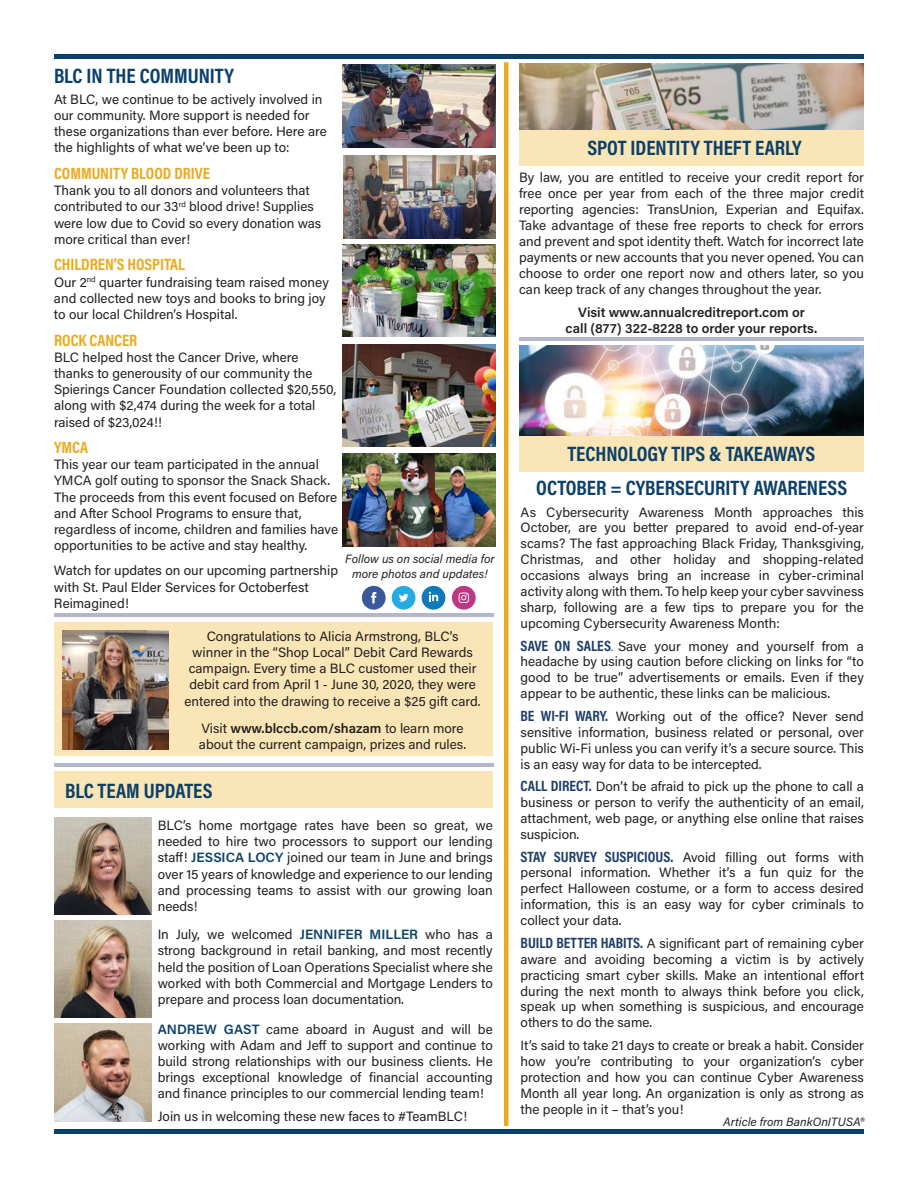
<style>
.page{position:relative;width:918px;height:1188px;background:#fff}
.page>*{position:absolute;margin:0;border:0;box-sizing:border-box;transform-origin:0 0}
.t1{font:700 21px "Acumin Pro Cond";color:#0b406a}
.t2{font:700 16.5px "Acumin Pro Cond";color:#eaaa20}
.t3{font:13.5px/16.2px "Acumin Pro";color:#231f20;text-align:justify}
.t4{font:600 13.5px/16.2px "Acumin Pro";color:#231f20;text-align:center}
.t5{font:italic 12px/14.4px "Acumin Pro";color:#231f20;text-align:center}
.s1{font-weight:600}
.s2{font-weight:600;color:#0b406a}
.s3{font-family:"Acumin Pro Cond";font-weight:700;font-size:15px;color:#1c3d69}
.s4{font-family:"Acumin Pro Cond";font-weight:700;font-size:9px;color:#1c3d69}
</style>
<div class="page">
<div style="left:54px;top:772px;width:439px;height:36px;background:#f9e5b5"></div>
<div style="left:504px;top:62px;width:5px;height:1064px;background:#eaaa20"></div>
<hr style="left:54px;top:763px;width:440px;height:3px;background:#b3b7c9">
<div style="left:520px;top:436px;width:344px;height:36px;background:#f9e5b5"></div>
<hr style="left:520px;top:338px;width:344px;height:3px;background:#b3b7c9">
<hr style="left:54px;top:1130px;width:810px;height:4px;background:#0b406a">
<img style="left:520px;top:346px;width:344px;height:90px">
<hr style="left:54px;top:54px;width:810px;height:4px;background:#0b406a">
<div style="left:54px;top:622px;width:439px;height:134px;background:#f9e5b5"></div>
<img style="left:342px;top:454px;width:154px;height:93px">
<img style="left:343px;top:155px;width:153px;height:84px">
<img style="left:342px;top:245px;width:154px;height:91px">
<hr style="left:54px;top:614px;width:440px;height:3px;background:#b3b7c9">
<img style="left:342px;top:64px;width:153px;height:84px">
<div style="left:362px;top:586px;width:24px;height:24px;background:#39599b;border-radius:50%"></div>
<svg style="left:371px;top:592px;width:5px;height:11px"></svg>
<div style="left:392px;top:586px;width:24px;height:24px;background:#25abe2;border-radius:50%"></div>
<svg style="left:399px;top:594px;width:9px;height:8px"></svg>
<div style="left:422px;top:586px;width:23px;height:24px;background:#107ab9;border-radius:50%"></div>
<svg style="left:429px;top:592px;width:9px;height:9px"></svg>
<div style="left:452px;top:586px;width:24px;height:24px;background:#be3783;border-radius:50%"></div>
<svg style="left:459px;top:593px;width:10px;height:10px"></svg>
<div style="left:519px;top:130px;width:345px;height:36px;background:#f9e5b5"></div>
<img style="left:520px;top:64px;width:344px;height:66px">
<img style="left:63px;top:631px;width:106px;height:118px">
<img style="left:54px;top:921px;width:97px;height:97px">
<img style="left:54px;top:817px;width:97px;height:98px">
<img style="left:54px;top:1024px;width:97px;height:97px">
<img style="left:342px;top:344px;width:154px;height:102px">
<h1 class="t1" style="left:54px;top:62px;width:182px">BLC IN THE COMMUNITY</h1>
<p class="t3" style="left:54px;top:91px;width:274px;text-align:left">At BLC, we continue to be actively involved in our community. More support is needed for these organizations than ever before. Here are the highlights of what we’ve been up to:</p>
<p class="t2" style="left:54px;top:162px;width:158px">COMMUNITY BLOOD DRIVE</p>
<p class="t3" style="left:54px;top:182px;width:269px;text-align:left">Thank you to all donors and volunteers that contributed to our 33<sup>rd</sup> blood drive! Supplies were low due to Covid so every donation was more critical than ever!</p>
<p class="t2" style="left:54px;top:254px;width:132px">CHILDREN’S HOSPITAL</p>
<p class="t3" style="left:54px;top:273px;width:276px;text-align:left">Our 2<sup>nd</sup> quarter fundraising team raised money and collected new toys and books to bring joy to our local Children’s Hospital.</p>
<p class="t2" style="left:54px;top:329px;width:85px">ROCK CANCER</p>
<p class="t3" style="left:54px;top:348px;width:284px;text-align:left">BLC helped host the Cancer Drive, where thanks to generousity of our community the Spierings Cancer Foundation collected $20,550, along with $2,474 during the week for a total raised of $23,024!!</p>
<p class="t2" style="left:54px;top:436px;width:36px">YMCA</p>
<p class="t3" style="left:54px;top:456px;width:286px;text-align:left">This year our team participated in the annual YMCA golf outing to sponsor the Snack Shack.<br>The proceeds from this event focused on Before and After School Programs to ensure that, regardless of income, children and families have opportunities to be active and stay healthy.</p>
<p class="t3" style="left:54px;top:562px;width:286px;text-align:left">Watch for updates on our upcoming partnership with St. Paul Elder Services for Octoberfest<br>Reimagined!</p>
<p class="t5" style="left:345px;top:551px;width:151px">Follow us on social media for more photos and updates!</p>
<p class="t3" style="left:185px;top:627px;width:297px;text-align:center">Congratulations to Alicia Armstrong, BLC’s<br>winner in the “Shop Local” Debit Card Rewards campaign. Every time a BLC customer used their debit card from April 1 - June 30, 2020, they were entered into the drawing to receive a $25 gift card.</p>
<p class="t3" style="left:199px;top:719px;width:269px">Visit <span class="s1">www.blccb.com/shazam</span> to learn more about the current campaign, prizes and rules.</p>
<h1 class="t1" style="left:65px;top:776px;width:149px">BLC TEAM UPDATES</h1>
<p class="t3" style="left:158px;top:817px;width:337px">BLC’s home mortgage rates have been so great, we needed to hire two processors to support our lending staff! <span class="s2">JESSICA LOCY</span> joined our team in June and brings over 15 years of knowledge and experience to our lending and processing teams to assist with our growing loan needs!</p>
<p class="t3" style="left:158px;top:926px;width:337px">In July, we welcomed <span class="s2">JENNIFER MILLER</span> who has a strong background in retail banking, and most recently held the position of Loan Operations Specialist where she worked with both Commercial and Mortgage Lenders to prepare and process loan documentation.</p>
<p class="t3" style="left:158px;top:1020px;width:337px"><span class="s2">ANDREW GAST</span> came aboard in August and will be working with Adam and Jeff to support and continue to build strong relationships with our business clients. He brings exceptional knowledge of financial accounting and finance principles to our commercial lending team!</p>
<p class="t3" style="left:158px;top:1108px;width:311px">Join us in welcoming these new faces to #TeamBLC!</p>
<h1 class="t1" style="left:587px;top:134px;width:216px">SPOT IDENTITY THEFT EARLY</h1>
<p class="t3" style="left:519px;top:169px;width:346px">By law, you are entitled to receive your credit report for free once per year from each of the three major credit reporting agencies: TransUnion, Experian and Equifax.<br>Take advantage of these free reports to check for errors and prevent and spot identity theft. Watch for incorrect late payments or new accounts that you never opened. You can choose to order one report now and others later, so you can keep track of any changes throughout the year.</p>
<p class="t4" style="left:566px;top:303px;width:253px">Visit www.annualcreditreport.com or<br>call (877) 322-8228 to order your reports.</p>
<h1 class="t1" style="left:567px;top:440px;width:249px">TECHNOLOGY TIPS &amp; TAKEAWAYS</h1>
<h1 class="t1" style="left:536px;top:474px;width:313px">OCTOBER = CYBERSECURITY AWARENESS</h1>
<p class="t3" style="left:521px;top:503px;width:345px">As Cybersecurity Awareness Month approaches this October, are you better prepared to avoid end-of-year scams? The fast approaching Black Friday, Thanksgiving, Christmas, and other holiday and shopping-related occasions always bring an increase in cyber-criminal activity along with them. To help keep your cyber savviness sharp, following are a few tips to prepare you for the upcoming Cybersecurity Awareness Month:</p>
<p class="t3" style="left:521px;top:637px;width:345px"><span class="s3">SAVE ON SALES</span><span class="s4">.</span> Save your money and yourself from a headache by using caution before clicking on links for “to good to be true” advertisements or emails. Even if they appear to be authentic, these links can be malicious.</p>
<p class="t3" style="left:521px;top:708px;width:345px"><span class="s3">BE WI-FI WARY.</span> Working out of the office? Never send sensitive information, business related or personal, over public Wi-Fi unless you can verify it’s a secure source. This is an easy way for data to be intercepted.</p>
<p class="t3" style="left:521px;top:778px;width:345px"><span class="s3">CALL DIRECT.</span> Don’t be afraid to pick up the phone to call a business or person to verify the authenticity of an email, attachment, web page, or anything else online that raises suspicion.</p>
<p class="t3" style="left:521px;top:848px;width:345px"><span class="s3">STAY SURVEY SUSPICIOUS.</span> Avoid filling out forms with personal information. Whether it’s a fun quiz for the perfect Halloween costume, or a form to access desired information, this is an easy way for cyber criminals to collect your data.</p>
<p class="t3" style="left:521px;top:935px;width:345px"><span class="s3">BUILD BETTER HABITS.</span> A significant part of remaining cyber aware and avoiding becoming a victim is by actively practicing smart cyber skills. Make an intentional effort during the next month to always think before you click, speak up when something is suspicious, and encourage others to do the same.</p>
<p class="t3" style="left:521px;top:1037px;width:345px">It’s said to take 21 days to create or break a habit. Consider how you’re contributing to your organization’s cyber protection and how you can continue Cyber Awareness Month all year long. An organization is only as strong as the people in it – that’s you!</p>
<p class="t5" style="left:723px;top:1114px;width:142px">Article from BankOnITUSA®</p>
</div>
